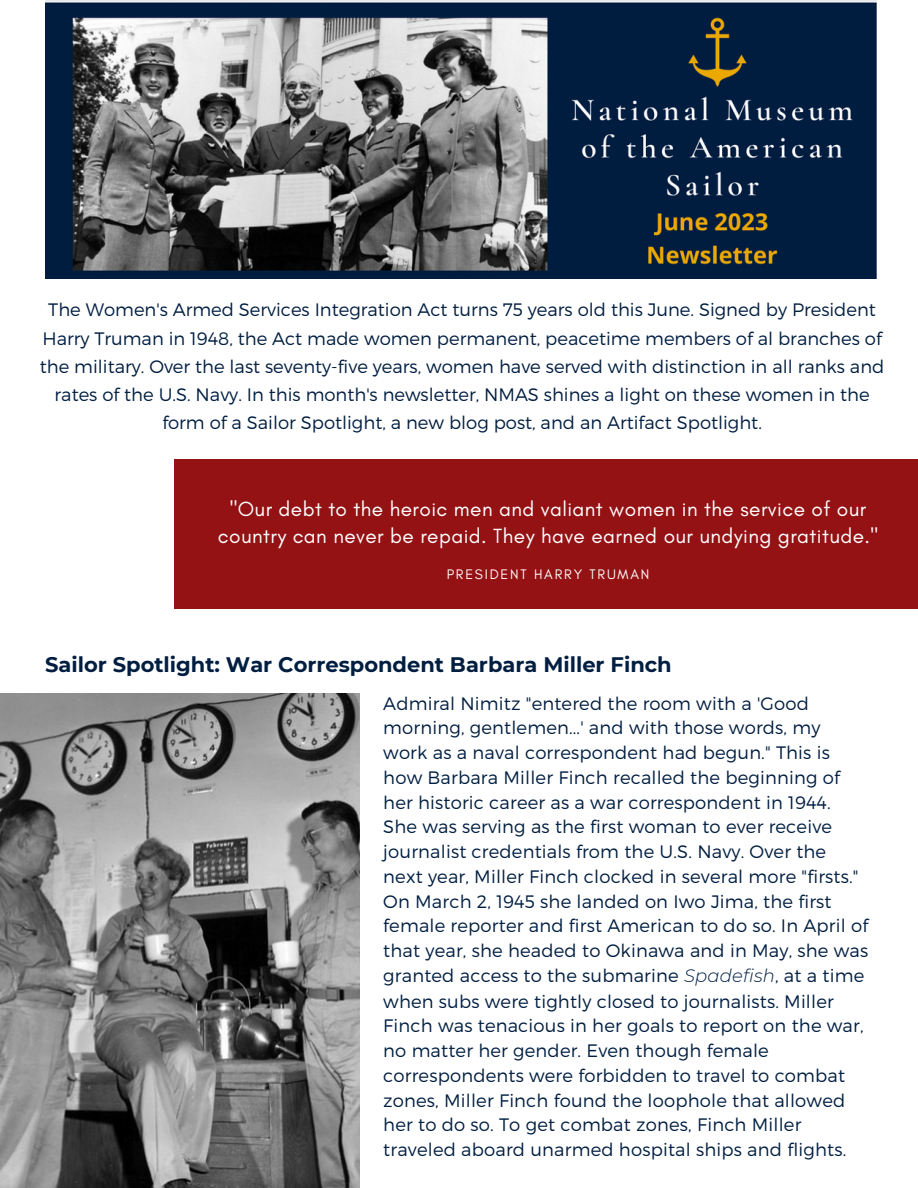
<style>
.page{position:relative;width:918px;height:1188px;background:#fff}
.page>*{position:absolute;margin:0;border:0;box-sizing:border-box;transform-origin:0 0}
.t1{font:700 21px "Montserrat";color:#011e41}
.t2{font:20.85px/27px "Glacial Indifference";letter-spacing:.02em;color:#fff;text-align:center}
.t3{font:300 18px/24.8px "Montserrat";letter-spacing:.01em;color:#011e41;text-align:center}
.t4{font:14.1px "Glacial Indifference";letter-spacing:.125em;color:#fff}
.s1{font-style:italic}
</style>
<div class="page">
<img style="left:0;top:693px;width:359px;height:495px">
<div style="left:175px;top:459px;width:743px;height:149px;background:#941114"></div>
<img style="left:45px;top:0;width:831px;height:279px">
<p class="t3" style="left:40px;top:295px;width:846px;line-height:28.2px">The Women's Armed Services Integration Act turns 75 years old this June. Signed by President Harry Truman in 1948, the Act made women permanent, peacetime members of al branches of the military. Over the last seventy-five years, women have served with distinction in all ranks and rates of the U.S. Navy. In this month's newsletter, NMAS shines a light on these women in the form of a Sailor Spotlight, a new blog post, and an Artifact Spotlight.</p>
<p class="t2" style="left:218px;top:495px;width:662px">"Our debt to the heroic men and valiant women in the service of our country can never be repaid. They have earned our undying gratitude."</p>
<p class="t4" style="left:447px;top:565px;width:204px">PRESIDENT HARRY TRUMAN</p>
<p class="t1" style="left:45px;top:652px;width:628px">Sailor Spotlight: War Correspondent Barbara Miller Finch</p>
<p class="t3" style="left:383px;top:690px;width:487px;text-align:left">Admiral Nimitz "entered the room with a 'Good morning, gentlemen...' and with those words, my work as a naval correspondent had begun." This is how Barbara Miller Finch recalled the beginning of her historic career as a war correspondent in 1944.<br>She was serving as the first woman to ever receive journalist credentials from the U.S. Navy. Over the next year, Miller Finch clocked in several more "firsts." On March 2, 1945 she landed on Iwo Jima, the first female reporter and first American to do so. In April of that year, she headed to Okinawa and in May, she was granted access to the submarine <span class="s1">Spadefish</span>, at a time when subs were tightly closed to journalists. Miller Finch was tenacious in her goals to report on the war, no matter her gender. Even though female correspondents were forbidden to travel to combat zones, Miller Finch found the loophole that allowed her to do so. To get combat zones, Finch Miller traveled aboard unarmed hospital ships and flights.</p>
</div>
